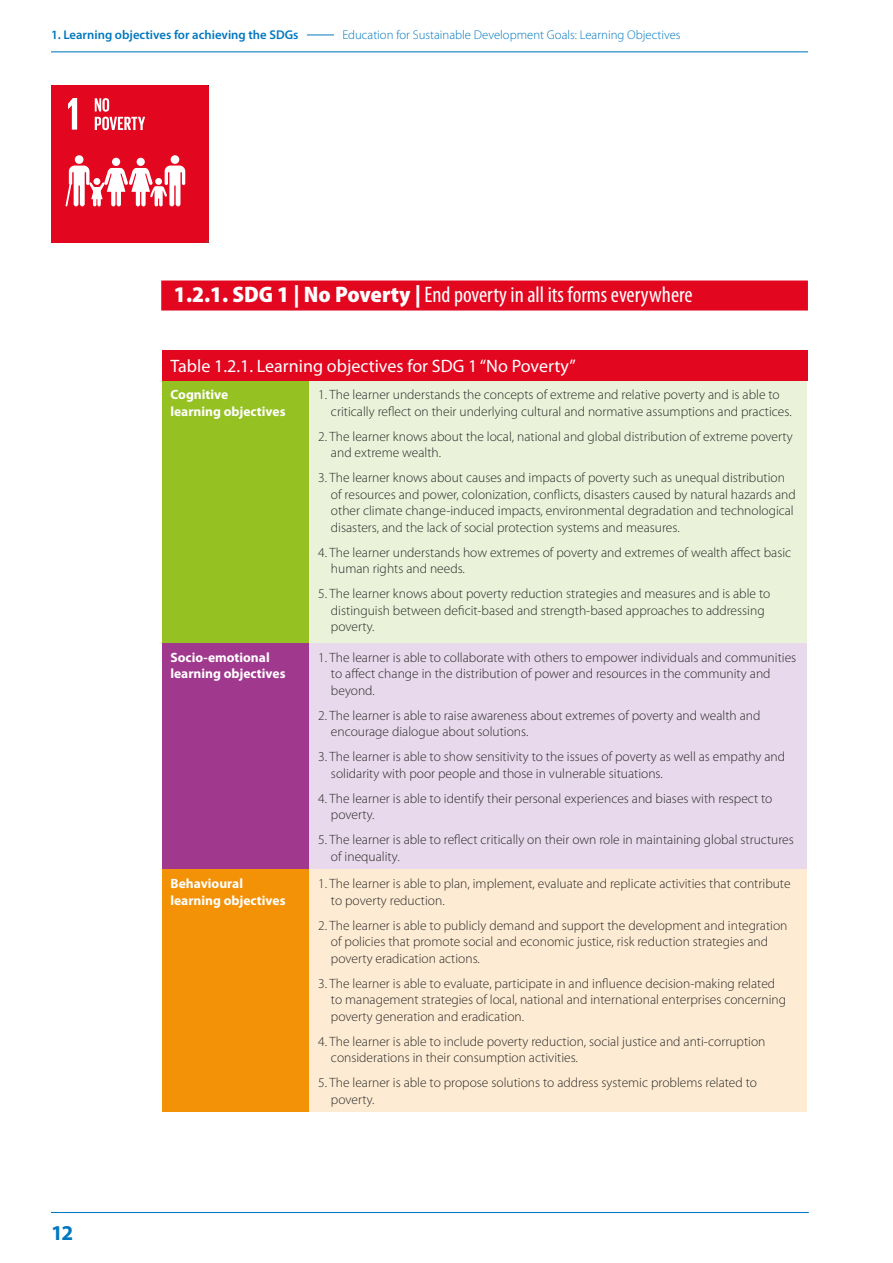
<style>
.page{position:relative;width:893px;height:1263px;background:#fff}
.page>*{position:absolute;margin:0;border:0;box-sizing:border-box;transform-origin:0 0}
.t1{font:condensed 22.5px "Myriad Pro";color:#fff}
.t2{font:700 21.15px "Myriad Pro";color:#0078bf}
.t3{font:18px "Myriad Pro";color:#fff}
.t4{font:300 13.5px/16.5px "Myriad Pro";color:#282827}
.t5{font:700 13.5px/16.5px "Myriad Pro";color:#fff}
.t6{font:300 12.75px "Myriad Pro";color:#0078bf}
.t7{font:600 12.75px "Myriad Pro";color:#0078bf}
.s1{font-weight:900;font-stretch:semi-condensed}
</style>
<div class="page">
<hr style="left:51px;top:51px;width:757px;height:1px;background:#0078bf">
<svg style="left:307px;top:35px;width:27px;height:1px"></svg>
<hr style="left:51px;top:1212px;width:758px;height:1px;background:#0078bf">
<div style="left:51px;top:85px;width:157px;height:157px;background:#e2061f"></div>
<div style="left:171px;top:155px;width:8px;height:9px;background:#fff;border-radius:50%"></div>
<div style="left:137px;top:158px;width:8px;height:8px;background:#fff;border-radius:50%"></div>
<div style="left:112px;top:158px;width:8px;height:8px;background:#fff;border-radius:50%"></div>
<div style="left:75px;top:155px;width:9px;height:9px;background:#fff;border-radius:50%"></div>
<svg style="left:65px;top:166px;width:120px;height:41px"></svg>
<svg style="left:68px;top:98px;width:9px;height:32px"></svg>
<svg style="left:95px;top:98px;width:50px;height:32px"></svg>
<div style="left:161px;top:280px;width:647px;height:30px;background:#e2061f"></div>
<div style="left:162px;top:350px;width:645px;height:31px;background:#e2061f"></div>
<div style="left:162px;top:381px;width:148px;height:262px;background:#95c123"></div>
<div style="left:310px;top:381px;width:497px;height:262px;background:#eaf2da"></div>
<div style="left:162px;top:643px;width:148px;height:226px;background:#a0388d"></div>
<div style="left:310px;top:643px;width:497px;height:226px;background:#e9d9ec"></div>
<div style="left:162px;top:869px;width:148px;height:243px;background:#f39207"></div>
<div style="left:310px;top:869px;width:497px;height:243px;background:#feebd3"></div>
<p class="t7" style="left:51px;top:28px;width:249px">1. Learning objectives for achieving the SDGs</p>
<p class="t6" style="left:342px;top:27px;width:340px">Education for Sustainable Development Goals: Learning Objectives</p>
<h1 class="t1" style="left:174px;top:282px;width:520px"><span class="s1">1.2.1. SDG 1 | No Poverty |</span> End poverty in all its forms everywhere</h1>
<h2 class="t2" style="left:51px;top:1221px;width:24px">12</h2>
<h3 class="t3" style="left:170px;top:356px;width:407px">Table 1.2.1. Learning objectives for SDG 1 “No Poverty”</h3>
<p class="t5" style="left:170px;top:387px;width:117px">Cognitive<br>learning objectives</p>
<p class="t4" style="left:331px;top:387px;width:462px;text-indent:-13px">1. The learner understands the concepts of extreme and relative poverty and is able to critically reflect on their underlying cultural and normative assumptions and practices.</p>
<p class="t4" style="left:331px;top:428px;width:463px;text-indent:-13px">2. The learner knows about the local, national and global distribution of extreme poverty and extreme wealth.</p>
<p class="t4" style="left:331px;top:470px;width:466px;text-indent:-13px">3. The learner knows about causes and impacts of poverty such as unequal distribution of resources and power, colonization, conflicts, disasters caused by natural hazards and other climate change-induced impacts, environmental degradation and technological disasters, and the lack of social protection systems and measures.</p>
<p class="t4" style="left:331px;top:544px;width:462px;text-indent:-13px">4. The learner understands how extremes of poverty and extremes of wealth affect basic human rights and needs.</p>
<p class="t4" style="left:331px;top:586px;width:441px;text-indent:-13px">5. The learner knows about poverty reduction strategies and measures and is able to distinguish between deficit-based and strength-based approaches to addressing poverty.</p>
<p class="t5" style="left:170px;top:649px;width:117px">Socio-emotional learning objectives</p>
<p class="t4" style="left:331px;top:649px;width:467px;text-indent:-13px">1. The learner is able to collaborate with others to empower individuals and communities to affect change in the distribution of power and resources in the community and beyond.</p>
<p class="t4" style="left:331px;top:707px;width:431px;text-indent:-13px">2. The learner is able to raise awareness about extremes of poverty and wealth and encourage dialogue about solutions.</p>
<p class="t4" style="left:331px;top:748px;width:456px;text-indent:-13px">3. The learner is able to show sensitivity to the issues of poverty as well as empathy and solidarity with poor people and those in vulnerable situations.</p>
<p class="t4" style="left:331px;top:790px;width:443px;text-indent:-13px">4. The learner is able to identify their personal experiences and biases with respect to poverty.</p>
<p class="t4" style="left:331px;top:831px;width:464px;text-indent:-13px">5. The learner is able to reflect critically on their own role in maintaining global structures of inequality.</p>
<p class="t5" style="left:170px;top:875px;width:117px">Behavioural learning objectives</p>
<p class="t4" style="left:331px;top:875px;width:461px;text-indent:-13px">1. The learner is able to plan, implement, evaluate and replicate activities that contribute to poverty reduction.</p>
<p class="t4" style="left:331px;top:917px;width:458px;text-indent:-13px">2. The learner is able to publicly demand and support the development and integration of policies that promote social and economic justice, risk reduction strategies and poverty eradication actions.</p>
<p class="t4" style="left:331px;top:975px;width:457px;text-indent:-13px">3. The learner is able to evaluate, participate in and influence decision-making related to management strategies of local, national and international enterprises concerning poverty generation and eradication.</p>
<p class="t4" style="left:331px;top:1033px;width:436px;text-indent:-13px">4. The learner is able to include poverty reduction, social justice and anti-corruption considerations in their consumption activities.</p>
<p class="t4" style="left:331px;top:1074px;width:428px;text-indent:-13px">5. The learner is able to propose solutions to address systemic problems related to poverty.</p>
</div>
